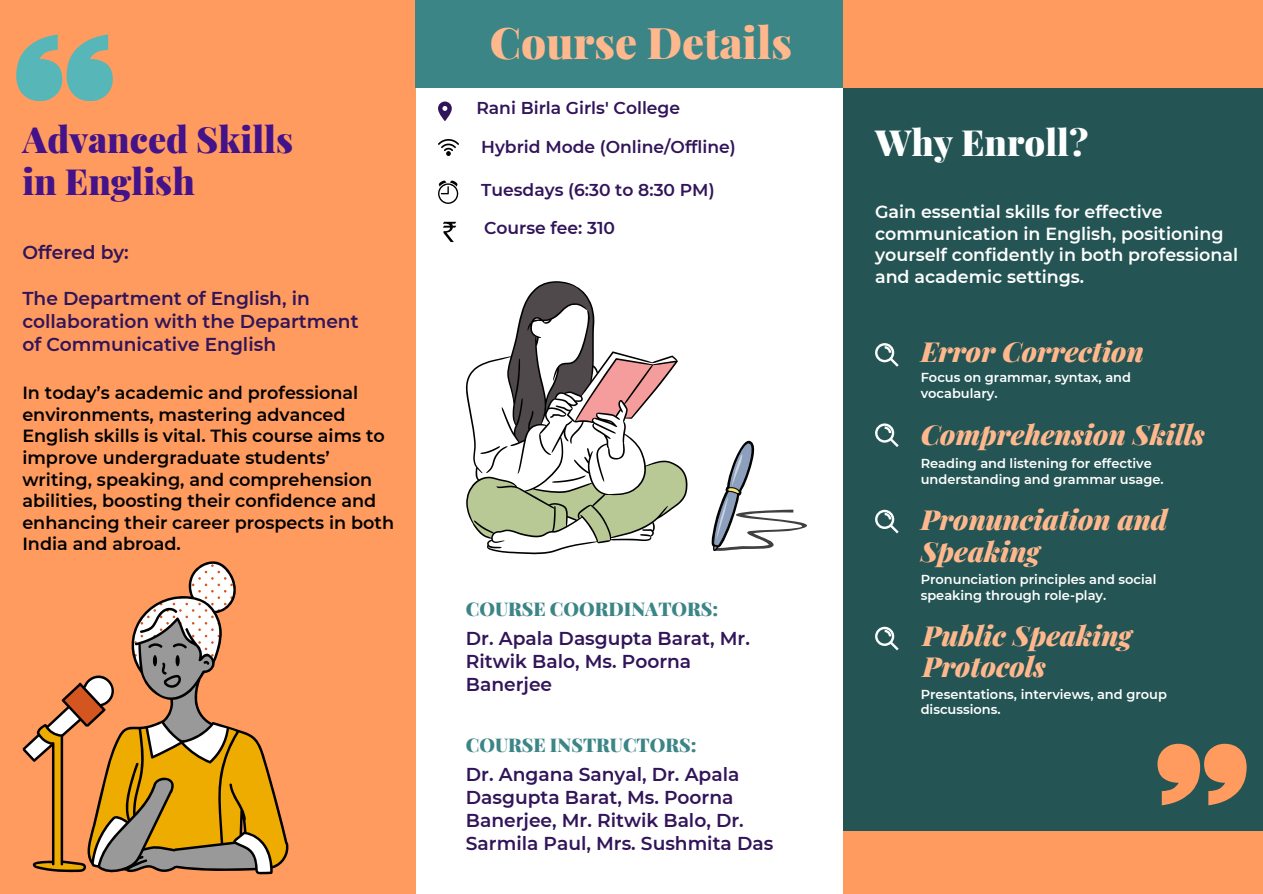
<style>
.page{position:relative;width:1263px;height:894px;background:#fff}
.page>*{position:absolute;margin:0;border:0;box-sizing:border-box;transform-origin:0 0}
.t1{font:900 43.65px "Playfair Display";color:#ffb88d}
.t2{font:900 36.15px/41.5px "Playfair Display";color:#441289}
.t3{font:900 36.15px "Playfair Display";color:#feffff}
.t4{font:italic 900 27.6px/31.2px "Playfair Display";color:#ffb88d}
.t5{font:900 18.9px "Playfair Display";color:#3c8586}
.t6{font:600 18.6px/23px "Montserrat";color:#311459}
.t7{font:600 17.55px/21.6px "Montserrat";color:#000}
.t8{font:600 17.55px/21.3px "Montserrat";color:#fff}
.t9{font:600 17.1px "Montserrat";color:#311459}
.t10{font:600 13.05px/15.5px "Montserrat";color:#fff}
</style>
<div class="page">
<div style="left:0;top:0;width:415px;height:893px;background:#ff9b5e"></div>
<svg style="left:16px;top:34px;width:97px;height:67px"></svg>
<div style="left:415px;top:0;width:436px;height:87px;background:#3c8586"></div>
<svg style="left:438px;top:101px;width:13px;height:20px"></svg>
<img style="left:438px;top:140px;width:20px;height:16px">
<svg style="left:438px;top:180px;width:20px;height:24px"></svg>
<svg style="left:443px;top:222px;width:13px;height:20px"></svg>
<div style="left:843px;top:26px;width:420px;height:821px;background:#245454"></div>
<div style="left:843px;top:831px;width:420px;height:62px;background:#ff9b5e"></div>
<div style="left:843px;top:0;width:420px;height:87px;background:#ff9b5e"></div>
<svg style="left:1158px;top:743px;width:89px;height:62px"></svg>
<svg style="left:22px;top:561px;width:267px;height:313px"></svg>
<svg style="left:466px;top:281px;width:221px;height:273px"></svg>
<svg style="left:711px;top:440px;width:96px;height:112px"></svg>
<svg style="left:875px;top:343px;width:24px;height:23px"></svg>
<svg style="left:875px;top:423px;width:24px;height:24px"></svg>
<svg style="left:875px;top:509px;width:24px;height:24px"></svg>
<svg style="left:875px;top:626px;width:24px;height:24px"></svg>
<h5 class="t2" style="left:22px;top:117px;width:272px">Advanced Skills in English</h5>
<p class="t6" style="left:22px;top:240px;width:108px">Offered by:</p>
<p class="t6" style="left:22px;top:286px;width:338px">The Department of English, in collaboration with the Department of Communicative English</p>
<h5 class="t7" style="left:22px;top:382px;width:373px">In today’s academic and professional environments, mastering advanced English skills is vital. This course aims to improve undergraduate students’ writing, speaking, and comprehension abilities, boosting their confidence and enhancing their career prospects in both India and abroad.</h5>
<p class="t1" style="left:490px;top:12px;width:303px">Course Details</p>
<p class="t9" style="left:476px;top:97px;width:205px">Rani Birla Girls' College</p>
<h5 class="t9" style="left:481px;top:137px;width:256px">Hybrid Mode (Online/Offline)</h5>
<p class="t9" style="left:481px;top:179px;width:235px">Tuesdays (6:30 to 8:30 PM)</p>
<h1 class="t9" style="left:484px;top:217px;width:133px">Course fee: 310</h1>
<h2 class="t5" style="left:466px;top:595px;width:254px">COURSE COORDINATORS:</h2>
<h5 class="t6" style="left:466px;top:626px;width:285px">Dr. Apala Dasgupta Barat, Mr.<br>Ritwik Balo, Ms. Poorna<br>Banerjee</h5>
<p class="t5" style="left:466px;top:731px;width:232px">COURSE INSTRUCTORS:</p>
<h3 class="t6" style="left:466px;top:762px;width:309px">Dr. Angana Sanyal, Dr. Apala<br>Dasgupta Barat, Ms. Poorna<br>Banerjee, Mr. Ritwik Balo, Dr.<br>Sarmila Paul, Mrs. Sushmita Das</h3>
<h5 class="t3" style="left:875px;top:117px;width:215px">Why Enroll?</h5>
<p class="t8" style="left:875px;top:201px;width:365px">Gain essential skills for effective communication in English, positioning yourself confidently in both professional and academic settings.</p>
<h3 class="t4" style="left:921px;top:334px;width:225px">Error Correction</h3>
<p class="t10" style="left:921px;top:370px;width:212px">Focus on grammar, syntax, and vocabulary.</p>
<p class="t4" style="left:921px;top:417px;width:286px">Comprehension Skills</p>
<h3 class="t10" style="left:921px;top:455px;width:244px">Reading and listening for effective understanding and grammar usage.</h3>
<p class="t4" style="left:921px;top:503px;width:248px">Pronunciation and<br>Speaking</p>
<p class="t10" style="left:921px;top:571px;width:237px">Pronunciation principles and social speaking through role-play.</p>
<h3 class="t4" style="left:923px;top:618px;width:211px;line-height:31.7px">Public Speaking<br>Protocols</h3>
<p class="t10" style="left:921px;top:686px;width:248px">Presentations, interviews, and group discussions.</p>
</div>
